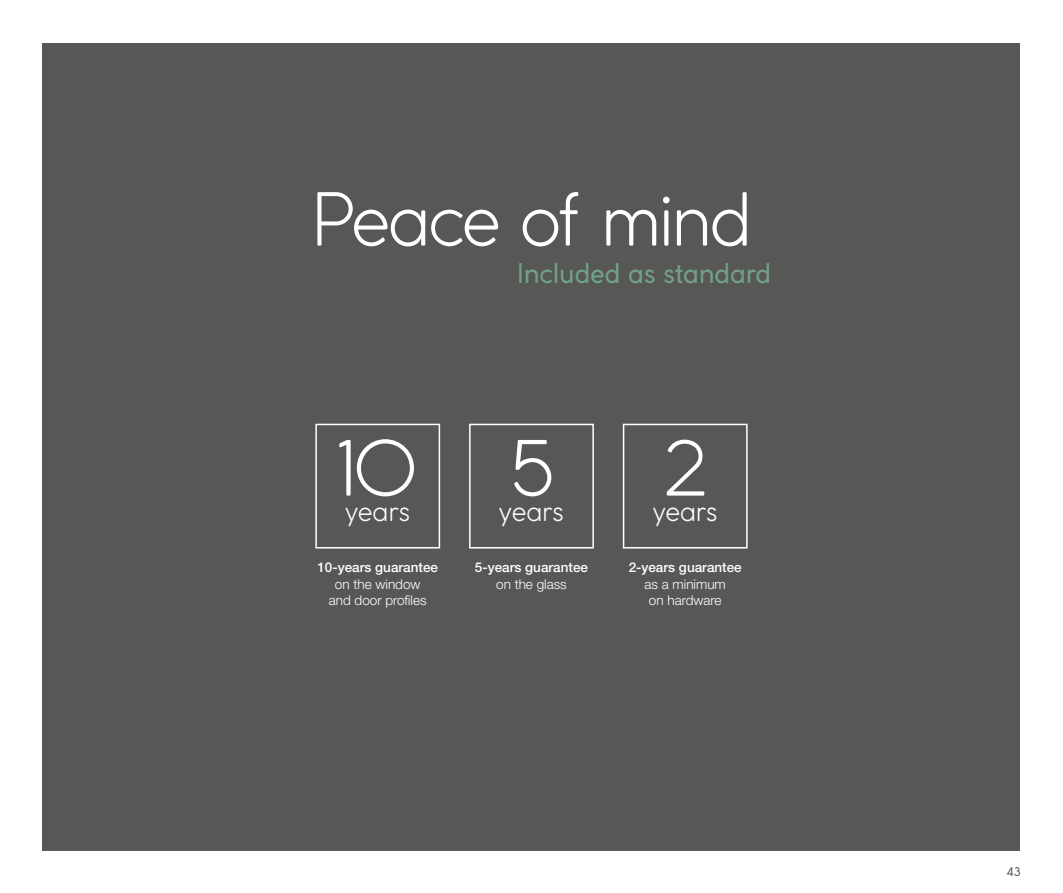
<style>
.page{position:relative;width:1063px;height:893px;background:#fff}
.page>*{position:absolute;margin:0;border:0;box-sizing:border-box;transform-origin:0 0}
.t1{font:300 75px "Coco Gothic";color:#fff}
.t2{font:300 72px "Coco Gothic";letter-spacing:-.04em;color:#fff}
.t3{font:27px "Coco Gothic";letter-spacing:-.005em;color:#71a188}
.t4{font:300 27px "Coco Gothic";letter-spacing:-.005em;color:#fff}
.t5{font:300 13.5px/16.2px "Helvetica Neue LT Std";color:#fff;text-align:center}
.t6{font:500 13.5px "Helvetica Neue LT Std";color:#fff}
.t7{font:12px "Coco Gothic";color:#575756}
</style>
<div class="page">
<div style="left:43px;top:43px;width:977px;height:807px;background:#575756"></div>
<div style="left:315px;top:424px;width:125px;height:124px;border:2px solid #fff"></div>
<div style="left:469px;top:424px;width:125px;height:124px;border:2px solid #fff"></div>
<div style="left:623px;top:424px;width:125px;height:124px;border:2px solid #fff"></div>
<h2 class="t2" style="left:312px;top:166px;width:441px">Peace of mind</h2>
<h3 class="t3" style="left:517px;top:253px;width:255px">Included as standard</h3>
<h1 class="t1" style="left:338px;top:413px;width:81px">10</h1>
<h3 class="t4" style="left:345px;top:492px;width:66px">years</h3>
<h3 class="t4" style="left:499px;top:492px;width:66px">years</h3>
<h3 class="t4" style="left:653px;top:492px;width:66px">years</h3>
<h1 class="t1" style="left:510px;top:413px;width:44px">5</h1>
<h1 class="t1" style="left:662px;top:413px;width:48px">2</h1>
<p class="t6" style="left:317px;top:559px;width:122px">10-years guarantee</p>
<p class="t5" style="left:329px;top:575px;width:99px">on the window and door profiles</p>
<p class="t6" style="left:475px;top:559px;width:115px">5-years guarantee</p>
<p class="t5" style="left:496px;top:575px;width:72px">on the glass</p>
<p class="t6" style="left:629px;top:559px;width:115px">2-years guarantee</p>
<p class="t5" style="left:645px;top:575px;width:83px">as a minimum on hardware</p>
<p class="t7" style="left:1006px;top:863px;width:16px">43</p>
</div>
